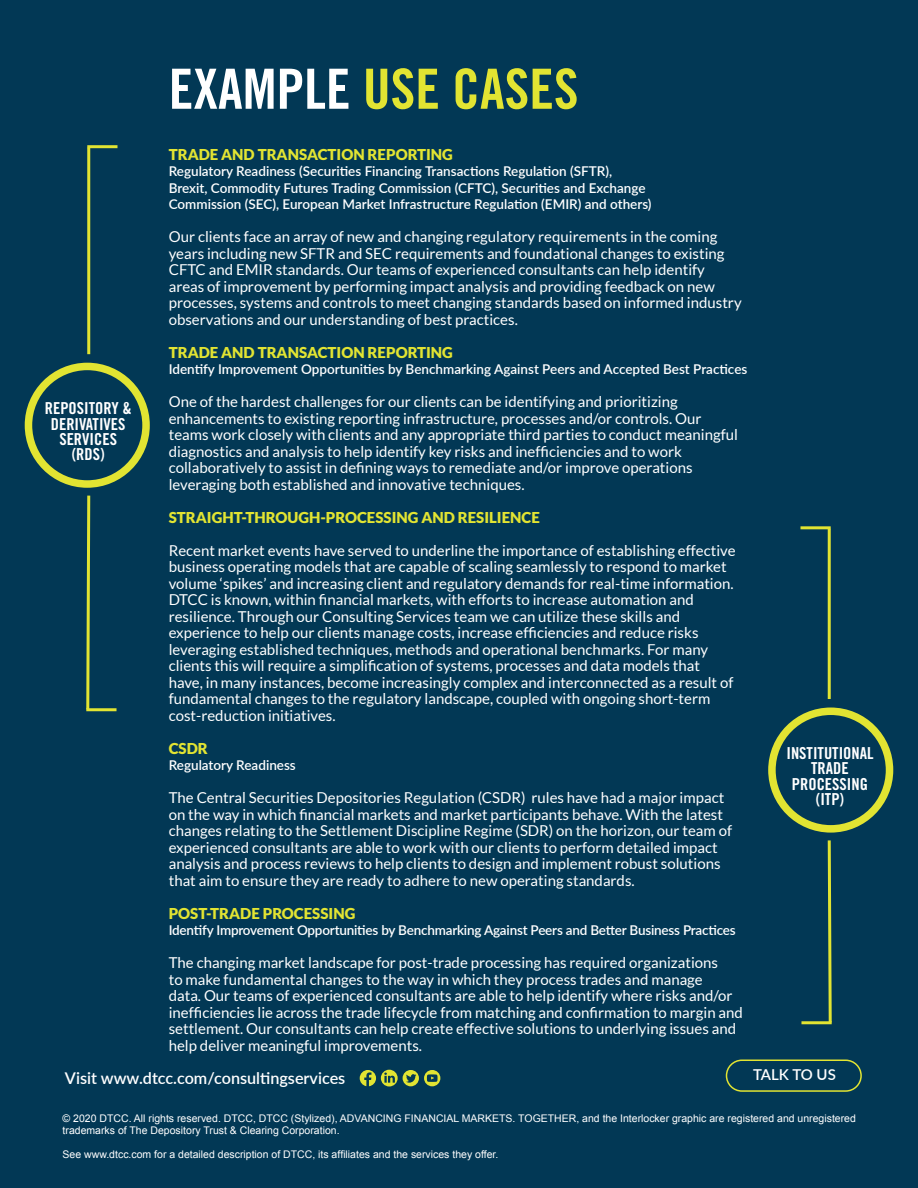
<style>
.page{position:relative;width:918px;height:1188px;background:#023855}
.page>*{position:absolute;margin:0;border:0;box-sizing:border-box;transform-origin:0 0}
.t1{font:55.5px "Trade Gothic Bold Cond Twenty";color:#e2e432}
.t2{font:16.5px/15.3px "Trade Gothic Bold Cond Twenty";color:#fff;text-align:center}
.t3{font:600 16.2px "Lato";color:#fff}
.t4{font:15px/16.5px "Lato";color:#fff}
.t5{font:900 15px "Lato";color:#e2e432}
.t6{font:600 15px "Lato";color:#fff}
.t7{font:600 13.5px/16.5px "Lato";color:#fff}
.t8{font:10.5px/12px "Arial";color:#fff}
.s1{color:#fff}
</style>
<div class="page">
<div style="left:25px;top:363px;width:125px;height:125px;border:8px solid #e2e432;border-radius:50%"></div>
<hr style="left:87px;top:148px;width:3px;height:206px;background:#e2e432">
<svg style="left:86px;top:495px;width:6px;height:217px"></svg>
<hr style="left:87px;top:145px;width:30px;height:3px;background:#e2e432">
<hr style="left:86px;top:708px;width:31px;height:3px;background:#e2e432">
<div style="left:768px;top:708px;width:125px;height:125px;border:8px solid #e2e432;border-radius:50%"></div>
<hr style="left:828px;top:529px;width:3px;height:170px;background:#e2e432">
<svg style="left:826px;top:840px;width:6px;height:185px"></svg>
<hr style="left:801px;top:526px;width:30px;height:3px;background:#e2e432">
<hr style="left:801px;top:1021px;width:31px;height:3px;background:#e2e432">
<svg style="left:360px;top:1070px;width:80px;height:16px"></svg>
<div style="left:726px;top:1060px;width:136px;height:32px;border:2px solid #e2e432;border-radius:15px"></div>
<h1 class="t1" style="left:169px;top:55px;width:411px"><span class="s1">EXAMPLE</span> USE CASES</h1>
<p class="t5" style="left:169px;top:145px;width:286px">TRADE AND TRANSACTION REPORTING</p>
<p class="t7" style="left:169px;top:162px;width:484px">Regulatory Readiness (Securities Financing Transactions Regulation (SFTR),<br>Brexit, Commodity Futures Trading Commission (CFTC), Securities and Exchange<br>Commission (SEC), European Market Infrastructure Regulation (EMIR) and others)</p>
<p class="t4" style="left:169px;top:228px;width:574px">Our clients face an array of new and changing regulatory requirements in the coming years including new SFTR and SEC requirements and foundational changes to existing CFTC and EMIR standards. Our teams of experienced consultants can help identify areas of improvement by performing impact analysis and providing feedback on new processes, systems and controls to meet changing standards based on informed industry observations and our understanding of best practices.</p>
<p class="t5" style="left:169px;top:343px;width:286px">TRADE AND TRANSACTION REPORTING</p>
<p class="t7" style="left:169px;top:360px;width:580px">Identify Improvement Opportunities by Benchmarking Against Peers and Accepted Best Practices</p>
<p class="t4" style="left:169px;top:393px;width:571px">One of the hardest challenges for our clients can be identifying and prioritizing enhancements to existing reporting infrastructure, processes and/or controls. Our teams work closely with clients and any appropriate third parties to conduct meaningful diagnostics and analysis to help identify key risks and inefficiencies and to work collaboratively to assist in defining ways to remediate and/or improve operations leveraging both established and innovative techniques.</p>
<p class="t5" style="left:169px;top:508px;width:373px">STRAIGHT-THROUGH-PROCESSING AND RESILIENCE</p>
<p class="t4" style="left:169px;top:542px;width:568px">Recent market events have served to underline the importance of establishing effective business operating models that are capable of scaling seamlessly to respond to market volume ‘spikes’ and increasing client and regulatory demands for real-time information.<br>DTCC is known, within financial markets, with efforts to increase automation and resilience. Through our Consulting Services team we can utilize these skills and experience to help our clients manage costs, increase efficiencies and reduce risks leveraging established techniques, methods and operational benchmarks. For many clients this will require a simplification of systems, processes and data models that have, in many instances, become increasingly complex and interconnected as a result of fundamental changes to the regulatory landscape, coupled with ongoing short-term cost-reduction initiatives.</p>
<p class="t5" style="left:169px;top:739px;width:41px">CSDR</p>
<p class="t7" style="left:169px;top:756px;width:129px">Regulatory Readiness</p>
<p class="t4" style="left:169px;top:789px;width:565px">The Central Securities Depositories Regulation (CSDR) rules have had a major impact on the way in which financial markets and market participants behave. With the latest changes relating to the Settlement Discipline Regime (SDR) on the horizon, our team of experienced consultants are able to work with our clients to perform detailed impact analysis and process reviews to help clients to design and implement robust solutions that aim to ensure they are ready to adhere to new operating standards.</p>
<p class="t5" style="left:169px;top:904px;width:188px">POST-TRADE PROCESSING</p>
<p class="t7" style="left:169px;top:921px;width:569px">Identify Improvement Opportunities by Benchmarking Against Peers and Better Business Practices</p>
<p class="t4" style="left:169px;top:954px;width:576px">The changing market landscape for post-trade processing has required organizations<br>to make fundamental changes to the way in which they process trades and manage<br>data. Our teams of experienced consultants are able to help identify where risks and/or inefficiencies lie across the trade lifecycle from matching and confirmation to margin and settlement. Our consultants can help create effective solutions to underlying issues and help deliver meaningful improvements.</p>
<p class="t3" style="left:65px;top:1066px;width:282px">Visit www.dtcc.com/consultingservices</p>
<p class="t6" style="left:753px;top:1064px;width:84px">TALK TO US</p>
<p class="t2" style="left:45px;top:401px;width:88px">REPOSITORY &amp;<br>DERIVATIVES<br>SERVICES (RDS)</p>
<p class="t2" style="left:786px;top:745px;width:89px">INSTITUTIONAL<br>TRADE<br>PROCESSING (ITP)</p>
<p class="t8" style="left:63px;top:1113px;width:795px">© 2020 DTCC. All rights reserved. DTCC, DTCC (Stylized), ADVANCING FINANCIAL MARKETS. TOGETHER, and the Interlocker graphic are registered and unregistered trademarks of The Depository Trust &amp; Clearing Corporation.</p>
<p class="t8" style="left:63px;top:1149px;width:437px">See www.dtcc.com for a detailed description of DTCC, its affiliates and the services they offer.</p>
</div>
